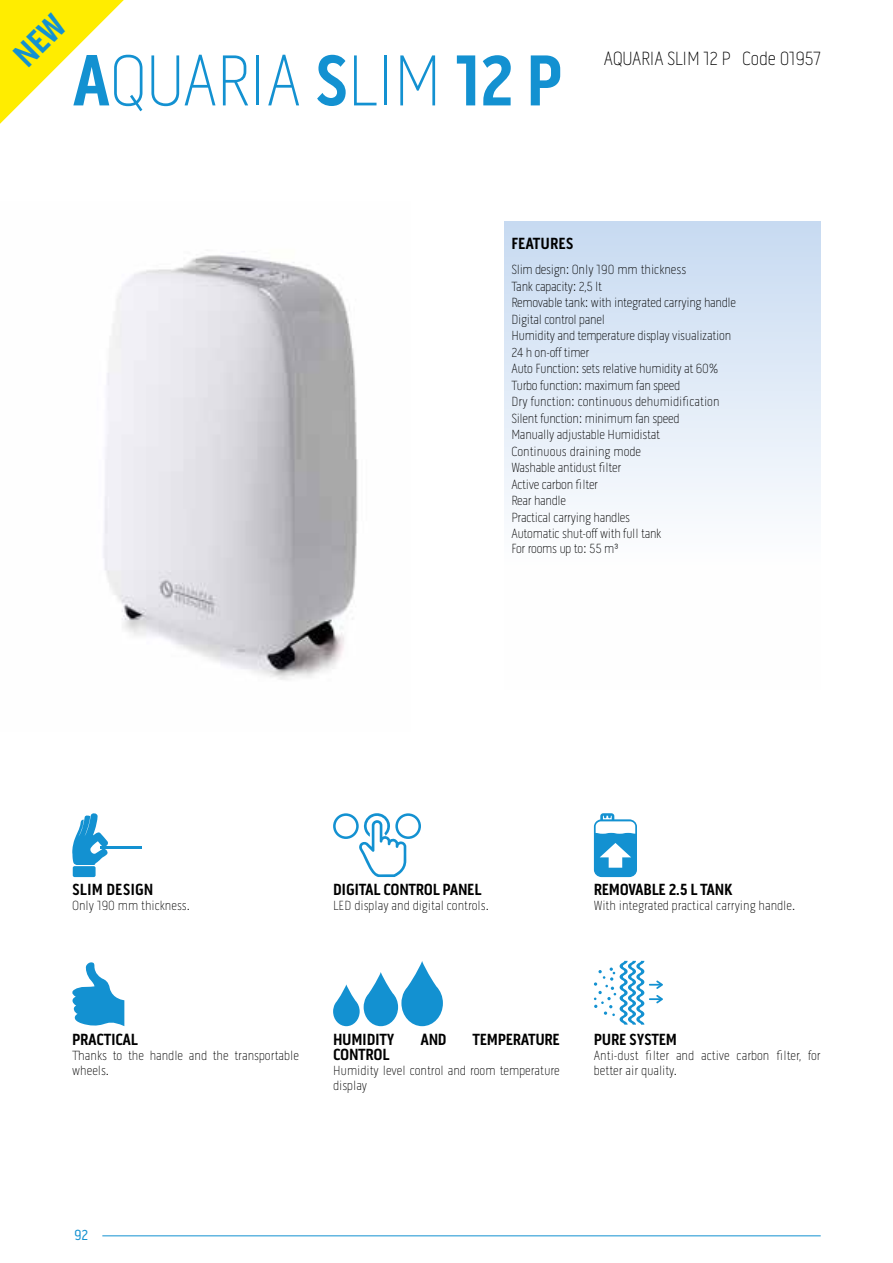
<style>
.page{position:relative;width:893px;height:1263px;background:#fff}
.page>*{position:absolute;margin:0;border:0;box-sizing:border-box;transform-origin:0 0}
.t1{font:100 73.5px "Pill Gothic 300 mg";letter-spacing:-.02em;color:#1391d1}
.t2{font:100 19.5px "Pill Gothic 300 mg";letter-spacing:-.02em;color:#000}
.t3{font:700 16.5px "Pill Gothic 300 mg";letter-spacing:-.02em;color:#000}
.t4{font:700 16.5px "Pill Gothic 300 mg";color:#000}
.t5{font:15px "Pill Gothic 300 mg";color:#1391d1}
.t6{font:100 13.5px/16.5px "Pill Gothic 300 mg";letter-spacing:-.02em;color:#000}
.t7{font:100 13.5px/15px "Pill Gothic 300 mg";color:#000}
.s1{font-weight:700}
</style>
<div class="page">
<hr style="left:102px;top:1235px;width:719px;height:1px;background:#1391d1">
<div style="left:504px;top:221px;width:317px;height:468px;background:linear-gradient(to bottom,#cadcf2,#fff)"></div>
<img style="left:103px;top:255px;width:255px;height:425px">
<svg style="left:72px;top:813px;width:38px;height:52px"></svg>
<div style="left:73px;top:866px;width:23px;height:11px;background:#1391d1;border-radius:2px"></div>
<hr style="left:100px;top:847px;width:42px;height:2px;background:#1391d1">
<svg style="left:333px;top:961px;width:110px;height:65px"></svg>
<svg style="left:594px;top:813px;width:43px;height:64px"></svg>
<svg style="left:333px;top:813px;width:88px;height:64px"></svg>
<svg style="left:72px;top:962px;width:52px;height:64px"></svg>
<svg style="left:594px;top:961px;width:69px;height:64px"></svg>
<svg style="left:0;top:0;width:124px;height:124px"></svg>
<h1 class="t1" style="left:72px;top:38px;width:492px"><span class="s1">A</span>QUARIA <span class="s1">S</span>LIM <span class="s1">12 P</span></h1>
<h2 class="t2" style="left:604px;top:48px;width:218px">AQUARIA SLIM 12 P Code 01957</h2>
<p class="t4" style="left:511px;top:234px;width:64px">FEATURES</p>
<p class="t6" style="left:511px;top:262px;width:226px">Slim design: Only 190 mm thickness<br>Tank capacity: 2,5 lt<br>Removable tank: with integrated carrying handle<br>Digital control panel<br>Humidity and temperature display visualization<br>24 h on-off timer<br>Auto Function: sets relative humidity at 60%<br>Turbo function: maximum fan speed<br>Dry function: continuous dehumidification<br>Silent function: minimum fan speed<br>Manually adjustable Humidistat<br>Continuous draining mode<br>Washable antidust filter<br>Active carbon filter<br>Rear handle<br>Practical carrying handles<br>Automatic shut-off with full tank</p>
<p class="t6" style="left:511px;top:541px;width:109px">For rooms up to: 55 m³</p>
<p class="t4" style="left:72px;top:879px;width:83px">SLIM DESIGN</p>
<p class="t7" style="left:72px;top:897px;width:119px">Only 190 mm thickness.</p>
<p class="t3" style="left:333px;top:879px;width:150px">DIGITAL CONTROL PANEL</p>
<p class="t7" style="left:333px;top:897px;width:157px">LED display and digital controls.</p>
<p class="t3" style="left:594px;top:879px;width:140px">REMOVABLE 2.5 L TANK</p>
<p class="t7" style="left:594px;top:897px;width:203px">With integrated practical carrying handle.</p>
<p class="t3" style="left:72px;top:1029px;width:67px">PRACTICAL</p>
<p class="t7" style="left:72px;top:1047px;width:228px">Thanks to the handle and the transportable wheels.</p>
<p class="t3" style="left:333px;top:1029px;width:63px">HUMIDITY</p>
<p class="t3" style="left:420px;top:1029px;width:28px">AND</p>
<p class="t3" style="left:473px;top:1029px;width:89px">TEMPERATURE</p>
<p class="t3" style="left:333px;top:1044px;width:58px">CONTROL</p>
<p class="t7" style="left:333px;top:1062px;width:228px">Humidity level control and room temperature display</p>
<p class="t3" style="left:594px;top:1029px;width:84px">PURE SYSTEM</p>
<p class="t7" style="left:594px;top:1047px;width:228px">Anti-dust filter and active carbon filter, for better air quality.</p>
<p class="t5" style="left:74px;top:1226px;width:15px">92</p>
</div>
